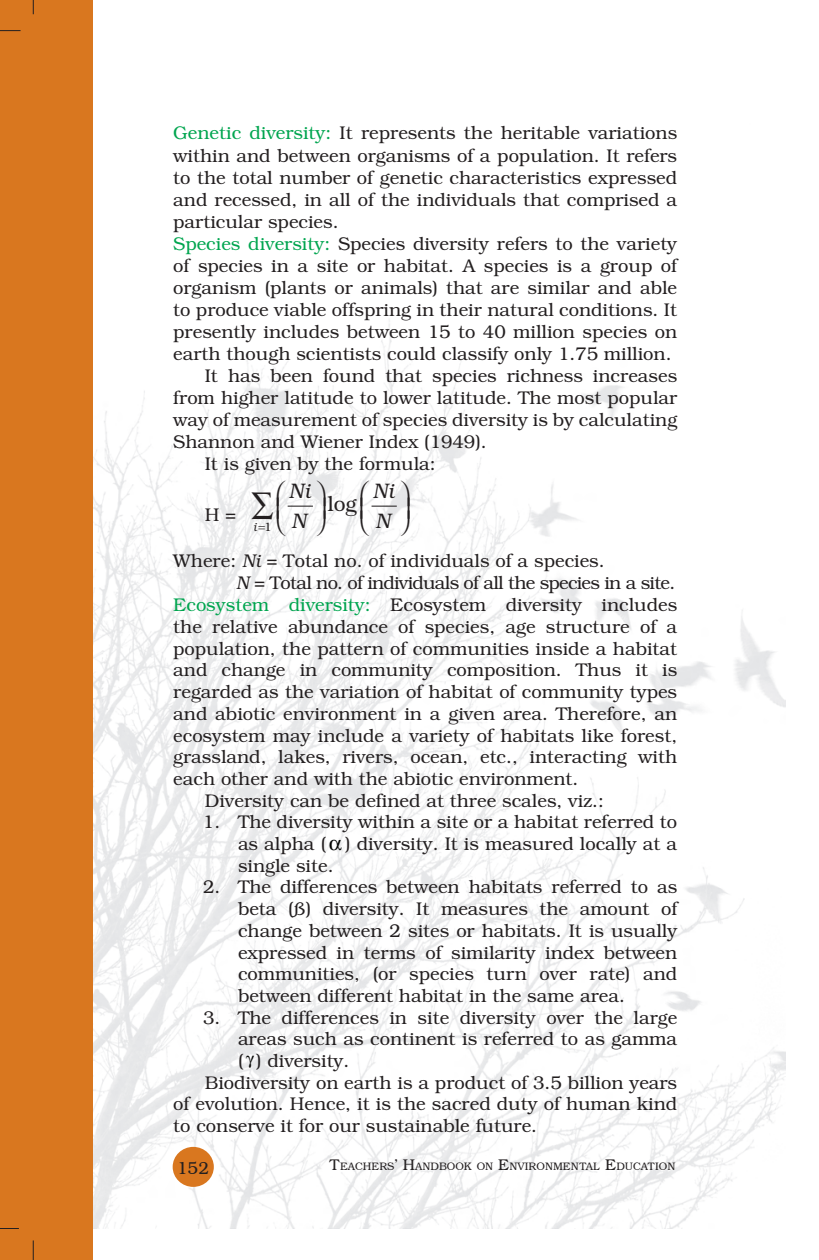
<style>
.page{position:relative;width:819px;height:1260px;background:#fff}
.page>*{position:absolute;margin:0;border:0;box-sizing:border-box;transform-origin:0 0}
.t1{font:italic 300 21px "Bookman";color:#231f20}
.t2{font:300 21px "Bookman";color:#231f20}
.t3{font:300 18.38px/21.7px "Bookman";color:#231f20;text-align:justify}
.t4{font:300 17.5px "Bookman IT Cby BT";color:#231f20}
.t5{font:300 12.08px "Bookman";color:#231f20}
.t6{font:italic 300 12.08px "Bookman";color:#231f20}
.t7{font:300 11.03px "Bookman IT Cby BT";color:#231f20}
.s1{color:#00a54f}
.s2{font-style:italic}
.s3{font-size:15.75px}
</style>
<div class="page">
<img style="left:93px;top:319px;width:693px;height:909px">
<div style="left:0;top:0;width:93px;height:1260px;background:#d9771f"></div>
<div style="left:173px;top:1147px;width:41px;height:40px;background:#d9771f;border-radius:50%"></div>
<svg style="left:0;top:1228px;width:19px;height:1px"></svg>
<svg style="left:33px;top:1240px;width:1px;height:20px"></svg>
<svg style="left:0;top:30px;width:21px;height:1px"></svg>
<svg style="left:33px;top:0;width:1px;height:14px"></svg>
<svg style="left:252px;top:481px;width:74px;height:55px"></svg>
<svg style="left:361px;top:481px;width:49px;height:55px"></svg>
<svg style="left:330px;top:840px;width:12px;height:11px"></svg>
<svg style="left:246px;top:1055px;width:8px;height:12px"></svg>
<p class="t3" style="left:173px;top:122px;width:506px;text-align:left"><span class="s1">Genetic diversity:</span> It represents the heritable variations within and between organisms of a population. It refers to the total number of genetic characteristics expressed and recessed, in all of the individuals that comprised a particular species.<br><span class="s1">Species diversity:</span> Species diversity refers to the variety of species in a site or habitat. A species is a group of organism (plants or animals) that are similar and able to produce viable offspring in their natural conditions. It presently includes between 15 to 40 million species on earth though scientists could classify only 1.75 million.</p>
<p class="t3" style="left:173px;top:365px;width:506px;text-indent:31px">It has been found that species richness increases from higher latitude to lower latitude. The most popular way of measurement of species diversity is by calculating Shannon and Wiener Index (1949).</p>
<p class="t3" style="left:205px;top:453px;width:232px">It is given by the formula:</p>
<p class="t1" style="left:289px;top:479px;width:22px">Ni</p>
<p class="t1" style="left:292px;top:509px;width:17px">N</p>
<p class="t1" style="left:373px;top:479px;width:22px">Ni</p>
<p class="t1" style="left:375px;top:509px;width:17px">N</p>
<p class="t2" style="left:327px;top:492px;width:31px">log</p>
<p class="t3" style="left:205px;top:504px;width:33px">H =</p>
<p class="t5" style="left:264px;top:520px;width:9px">1</p>
<p class="t6" style="left:253px;top:521px;width:5px">i</p>
<p class="t3" style="left:173px;top:550px;width:433px">Where: <span class="s2">Ni</span> = Total no. of individuals of a species.</p>
<p class="t3" style="left:173px;top:572px;width:506px;text-indent:63px"><span class="s2">N</span> = Total no. of individuals of all the species in a site.<br><span class="s1">Ecosystem diversity:</span> Ecosystem diversity includes the relative abundance of species, age structure of a population, the pattern of communities inside a habitat and change in community composition. Thus it is regarded as the variation of habitat of community types and abiotic environment in a given area. Therefore, an ecosystem may include a variety of habitats like forest, grassland, lakes, rivers, ocean, etc., interacting with each other and with the abiotic environment.</p>
<p class="t3" style="left:205px;top:790px;width:401px">Diversity can be defined at three scales, viz.:</p>
<p class="t3" style="left:238px;top:811px;width:441px;text-indent:-35px">1. The diversity within a site or a habitat referred to as alpha ( ) diversity. It is measured locally at a single site.</p>
<p class="t3" style="left:238px;top:876px;width:441px;text-indent:-35px">2. The differences between habitats referred to as beta (ß) diversity. It measures the amount of change between 2 sites or habitats. It is usually expressed in terms of similarity index between communities, (or species turn over rate) and between different habitat in the same area.</p>
<p class="t3" style="left:238px;top:1007px;width:441px;text-indent:-35px">3. The differences in site diversity over the large areas such as continent is referred to as gamma ( ) diversity.</p>
<p class="t3" style="left:173px;top:1072px;width:505px;text-indent:31px">Biodiversity on earth is a product of 3.5 billion years of evolution. Hence, it is the sacred duty of human kind to conserve it for our sustainable future.</p>
<p class="t4" style="left:177px;top:1158px;width:33px">152</p>
<p class="t7" style="left:329px;top:1160px;width:348px"><span class="s3">T</span>EACHERS<span class="s3">’ H</span>ANDBOOK ON <span class="s3">E</span>NVIRONMENTAL <span class="s3">E</span>DUCATION</p>
</div>
